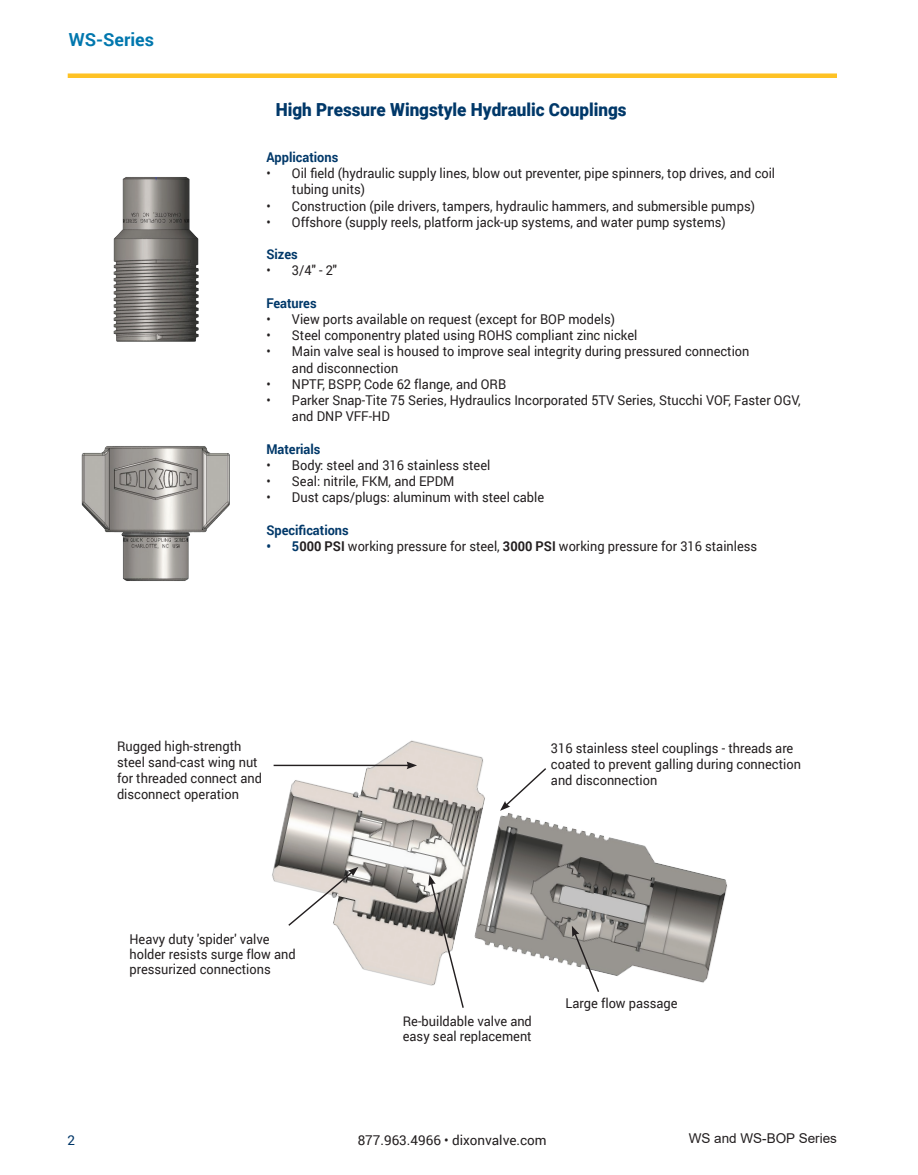
<style>
.page{position:relative;width:918px;height:1175px;background:#fff}
.page>*{position:absolute;margin:0;border:0;box-sizing:border-box;transform-origin:0 0}
.product_name{font:900 18px "Roboto";color:#003869;scale:.95 1}
._2020_Category_Heade{font:700 18px "Roboto";color:#0077ae}
.t1{font:13.5px/16.2px "Roboto";color:#231f20;scale:.95 1}
.t2{font:700 13.5px "Roboto";color:#003869;scale:.95 1}
.t3{font:13.5px "Roboto";color:#231f20}
.t4{font:13.5px "Arial";color:#231f20}
.t5{font:13.5px "Roboto";color:#003667}
.s1{font-weight:700;color:#003869}
.s2{font-weight:700}
</style>
<div class="page">
<div style="left:68px;top:73px;width:769px;height:5px;background:#fec224"></div>
<img style="left:81px;top:446px;width:149px;height:135px">
<img style="left:113px;top:177px;width:86px;height:165px">
<img style="left:272px;top:740px;width:213px;height:245px">
<img style="left:471px;top:808px;width:257px;height:177px">
<hr style="left:274px;top:764px;width:135px;height:2px;background:#231f20">
<svg style="left:407px;top:761px;width:10px;height:8px"></svg>
<svg style="left:287px;top:867px;width:71px;height:60px"></svg>
<svg style="left:426px;top:873px;width:39px;height:135px"></svg>
<svg style="left:500px;top:768px;width:48px;height:42px"></svg>
<svg style="left:572px;top:925px;width:28px;height:67px"></svg>
<p class="_2020_Category_Heade" style="left:69px;top:27px;width:87px">WS-Series</p>
<p class="product_name" style="left:276px;top:97px;width:371px">High Pressure Wingstyle Hydraulic Couplings</p>
<p class="t2" style="left:266px;top:148px;width:77px">Applications</p>
<p class="t1" style="left:292px;top:165px;width:510px;text-indent:-26px">• Oil field (hydraulic supply lines, blow out preventer, pipe spinners, top drives, and coil tubing units)</p>
<p class="t1" style="left:266px;top:197px;width:516px">• Construction (pile drivers, tampers, hydraulic hammers, and submersible pumps)</p>
<p class="t1" style="left:266px;top:213px;width:485px">• Offshore (supply reels, platform jack-up systems, and water pump systems)</p>
<p class="t2" style="left:266px;top:245px;width:34px">Sizes</p>
<p class="t1" style="left:266px;top:262px;width:76px">• 3/4" - 2"</p>
<p class="t2" style="left:266px;top:293px;width:54px">Features</p>
<p class="t1" style="left:266px;top:311px;width:369px">• View ports available on request (except for BOP models)</p>
<p class="t1" style="left:266px;top:327px;width:392px">• Steel componentry plated using ROHS compliant zinc nickel</p>
<p class="t1" style="left:292px;top:343px;width:483px;text-indent:-26px">• Main valve seal is housed to improve seal integrity during pressured connection and disconnection</p>
<p class="t1" style="left:266px;top:375px;width:254px">• NPTF, BSPP, Code 62 flange, and ORB</p>
<p class="t1" style="left:292px;top:392px;width:537px;text-indent:-26px">• Parker Snap-Tite 75 Series, Hydraulics Incorporated 5TV Series, Stucchi VOF, Faster OGV, and DNP VFF-HD</p>
<p class="t2" style="left:266px;top:439px;width:58px">Materials</p>
<p class="t1" style="left:266px;top:456px;width:237px">• Body: steel and 316 stainless steel</p>
<p class="t1" style="left:266px;top:473px;width:200px">• Seal: nitrile, FKM, and EPDM</p>
<p class="t1" style="left:266px;top:489px;width:294px">• Dust caps/plugs: aluminum with steel cable</p>
<p class="t2" style="left:266px;top:520px;width:88px">Specifications</p>
<p class="t1" style="left:266px;top:537px;width:518px"><span class="s1">• 5</span><span class="s2">000 PSI</span> working pressure for steel, <span class="s2">3000 PSI</span> working pressure for 316 stainless</p>
<p class="t1" style="left:117px;top:737px;width:154px">Rugged high-strength steel sand-cast wing nut for threaded connect and disconnect operation</p>
<p class="t1" style="left:129px;top:930px;width:177px;line-height:15px">Heavy duty 'spider' valve holder resists surge flow and pressurized connections</p>
<p class="t1" style="left:551px;top:739px;width:265px">316 stainless steel couplings - threads are coated to prevent galling during connection and disconnection</p>
<p class="t1" style="left:403px;top:1012px;width:137px;line-height:15px">Re-buildable valve and easy seal replacement</p>
<p class="t1" style="left:566px;top:994px;width:119px">Large flow passage</p>
<p class="t5" style="left:68px;top:1131px;width:9px">2</p>
<p class="t3" style="left:358px;top:1131px;width:191px">877.963.4966 • dixonvalve.com</p>
<p class="t4" style="left:689px;top:1129px;width:150px">WS and WS-BOP Series</p>
</div>
